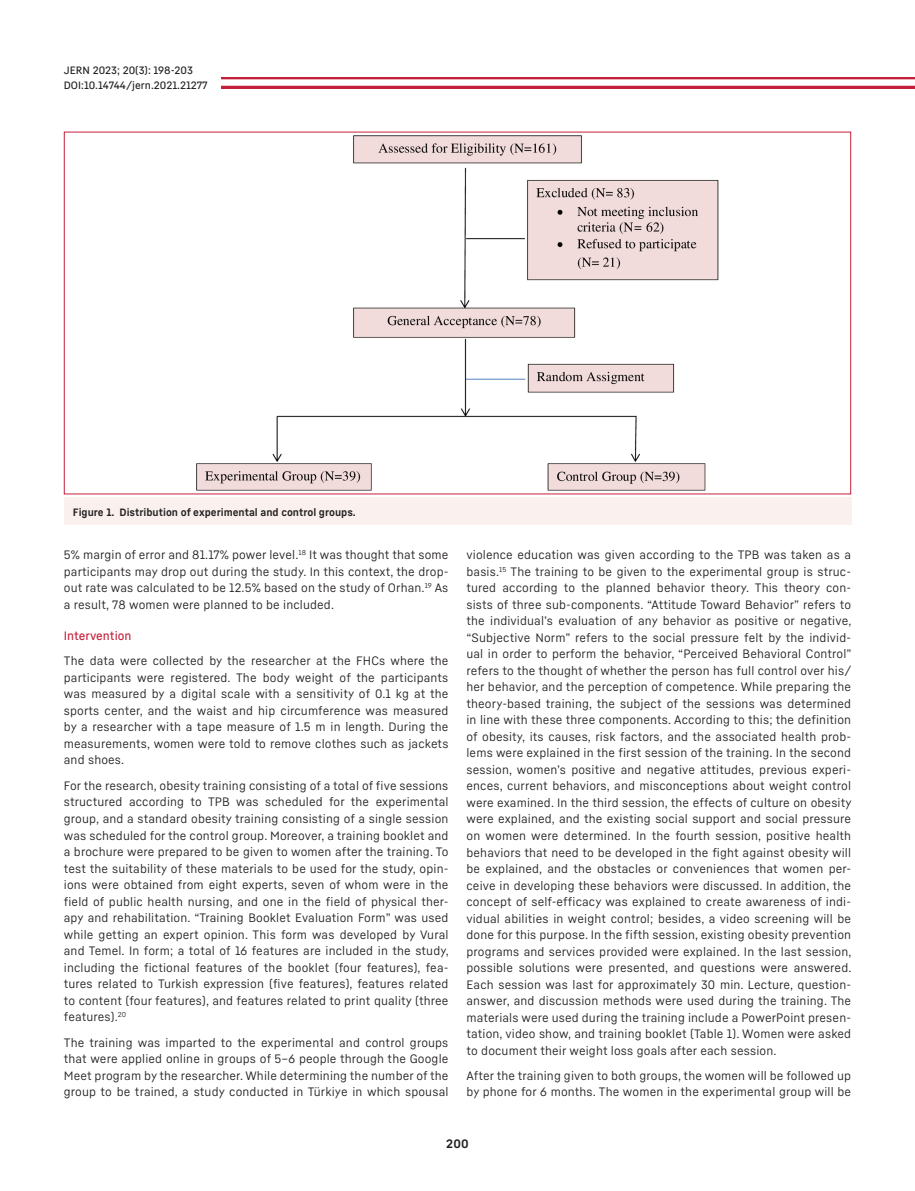
<style>
.page{position:relative;width:915px;height:1191px;background:#fff}
.page>*{position:absolute;margin:0;border:0;box-sizing:border-box;transform-origin:0 0}
.t1{font:12px/16.5px "Fabrikat Normal";letter-spacing:.01em;color:#231f20;text-align:justify}
.t2{font:500 12px "Fabrikat Normal";color:#c5203b}
.t3{font:700 12px "Fabrikat Normal";color:#231f20}
.t4{font:700 10.5px "Fabrikat Normal";color:#231f20}
.t5{font:500 10.5px/14.7px "Fabrikat Normal";color:#231f20}
</style>
<div class="page">
<div style="left:222px;top:78px;width:692px;height:11px;background:#c5203b"></div>
<div style="left:219px;top:79px;width:695px;height:7px;background:#fff"></div>
<div style="left:64px;top:497px;width:786px;height:28px;background:#faf1ee"></div>
<img style="left:196px;top:135px;width:523px;height:356px">
<p class="t5" style="left:64px;top:63px;width:145px">JERN 2023; 20(3): 198-203<br>DOI:10.14744/jern.2021.21277</p>
<p class="t4" style="left:73px;top:505px;width:284px">Figure 1. Distribution of experimental and control groups.</p>
<p class="t1" style="left:64px;top:546px;width:386px">5% margin of error and 81.17% power level.<sup>18</sup> It was thought that some participants may drop out during the study. In this context, the drop&shy;out rate was calculated to be 12.5% based on the study of Orhan.<sup>19</sup> As a result, 78 women were planned to be included.</p>
<p class="t2" style="left:64px;top:628px;width:69px">Intervention</p>
<p class="t1" style="left:64px;top:652px;width:386px">The data were collected by the researcher at the FHCs where the participants were registered. The body weight of the participants was measured by a digital scale with a sensitivity of 0.1 kg at the sports center, and the waist and hip circumference was measured by a researcher with a tape measure of 1.5 m in length. During the measurements, women were told to remove clothes such as jackets and shoes.</p>
<p class="t1" style="left:64px;top:777px;width:386px">For the research, obesity training consisting of a total of five sessions structured according to TPB was scheduled for the experimental group, and a standard obesity training consisting of a single session was scheduled for the control group. Moreover, a training booklet and a brochure were prepared to be given to women after the training. To test the suitability of these materials to be used for the study, opin&shy;ions were obtained from eight experts, seven of whom were in the field of public health nursing, and one in the field of physical ther&shy;apy and rehabilitation. “Training Booklet Evaluation Form” was used while getting an expert opinion. This form was developed by Vural and Temel. In form; a total of 16 features are included in the study, including the fictional features of the booklet (four features), fea&shy;tures related to Turkish expression (five features), features related to content (four features), and features related to print quality (three features).<sup>20</sup></p>
<p class="t1" style="left:64px;top:1033px;width:386px">The training was imparted to the experimental and control groups that were applied online in groups of 5–6 people through the Google Meet program by the researcher. While determining the number of the group to be trained, a study conducted in Türkiye in which spousal</p>
<p class="t1" style="left:466px;top:546px;width:386px">violence education was given according to the TPB was taken as a basis.<sup>15</sup> The training to be given to the experimental group is struc&shy;tured according to the planned behavior theory. This theory con&shy;sists of three sub-components. “Attitude Toward Behavior” refers to the individual’s evaluation of any behavior as positive or negative, “Subjective Norm” refers to the social pressure felt by the individ&shy;ual in order to perform the behavior, “Perceived Behavioral Control” refers to the thought of whether the person has full control over his/ her behavior, and the perception of competence. While preparing the theory-based training, the subject of the sessions was determined in line with these three components. According to this; the definition of obesity, its causes, risk factors, and the associated health prob&shy;lems were explained in the first session of the training. In the second session, women’s positive and negative attitudes, previous experi&shy;ences, current behaviors, and misconceptions about weight control were examined. In the third session, the effects of culture on obesity were explained, and the existing social support and social pressure on women were determined. In the fourth session, positive health behaviors that need to be developed in the fight against obesity will be explained, and the obstacles or conveniences that women per&shy;ceive in developing these behaviors were discussed. In addition, the concept of self-efficacy was explained to create awareness of indi&shy;vidual abilities in weight control; besides, a video screening will be done for this purpose. In the fifth session, existing obesity prevention programs and services provided were explained. In the last session, possible solutions were presented, and questions were answered.<br>Each session was last for approximately 30 min. Lecture, question&shy;answer, and discussion methods were used during the training. The materials were used during the training include a PowerPoint presen&shy;tation, video show, and training booklet (Table 1). Women were asked to document their weight loss goals after each session.</p>
<p class="t1" style="left:466px;top:1066px;width:386px">After the training given to both groups, the women will be followed up by phone for 6 months. The women in the experimental group will be</p>
<p class="t3" style="left:446px;top:1136px;width:24px">200</p>
</div>
